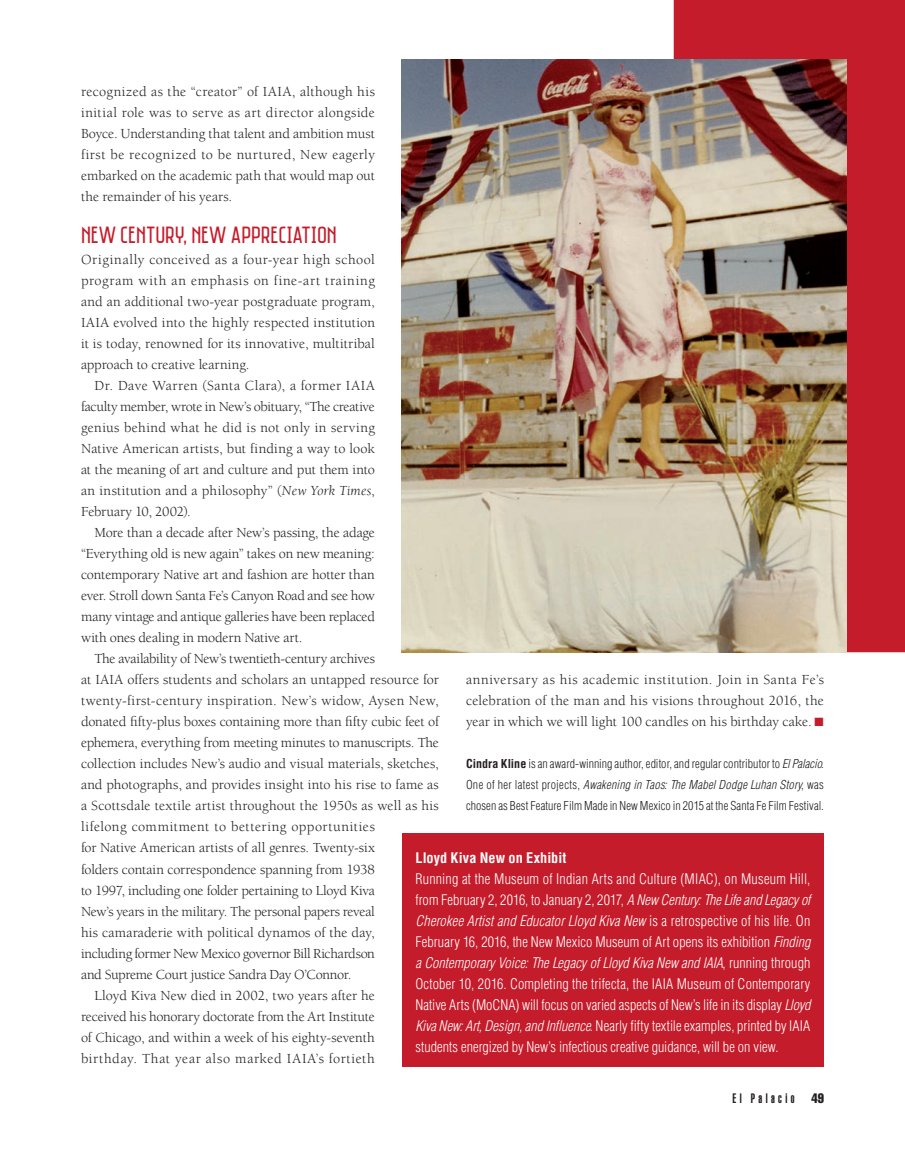
<style>
.page{position:relative;width:905px;height:1175px;background:#fff}
.page>*{position:absolute;margin:0;border:0;box-sizing:border-box;transform-origin:0 0}
.t1{font:24px "Saniretro";letter-spacing:-.01em;color:#c51c2b}
.t2{font:14.25px/21px "Berkeley";letter-spacing:-.005em;color:#231f20;text-align:justify}
.t3{font:300 condensed 14.25px/21px "Helvetica";color:#fff;text-align:justify}
.t4{font:14.25px "Berkeley";letter-spacing:-.025em;color:#231f20}
.t5{font:14.25px "Berkeley";letter-spacing:.02em;color:#231f20}
.t6{font:14.25px "Berkeley";letter-spacing:.025em;color:#231f20}
.t7{font:14.25px "Berkeley";letter-spacing:-.03em;color:#231f20}
.t8{font:14.25px "Berkeley";letter-spacing:.015em;color:#231f20}
.t9{font:14.25px "Berkeley";letter-spacing:.03em;color:#231f20}
.t10{font:14.25px "Berkeley";letter-spacing:.05em;color:#231f20}
.t11{font:700 condensed 14.25px "Helvetica";letter-spacing:.005em;color:#fff}
.t12{font:900 extra-condensed 13.5px "Helvetica";letter-spacing:.25em;color:#231f20}
.t13{font:extra-condensed 13.5px "Helvetica";color:#231f20}
.t14{font:300 condensed 12px/21px "Helvetica";letter-spacing:.005em;color:#231f20;text-align:justify}
.s1{font-style:italic}
.s2{color:#c51c2b}
.s3{font-weight:700}
</style>
<div class="page">
<div style="left:402px;top:833px;width:422px;height:233px;background:#c51c2b"></div>
<div style="left:673px;top:0;width:231px;height:652px;background:#c51c2b"></div>
<img style="left:402px;top:59px;width:444px;height:593px">
<p class="t2" style="left:81px;top:81px;width:295px">recognized as the “creator” of IAIA, although his initial role was to serve as art director alongside Boyce. Understanding that talent and ambition must first be recognized to be nurtured, New eagerly embarked on the academic path that would map out the remainder of his years.</p>
<h1 class="t1" style="left:81px;top:221px;width:257px">NEW CENTURY, NEW APPRECIATION</h1>
<p class="t2" style="left:81px;top:249px;width:295px">Originally conceived as a four-year high school program with an emphasis on fine-art training and an additional two-year postgraduate program, IAIA evolved into the highly respected institution it is today, renowned for its innovative, multitribal approach to creative learning.</p>
<p class="t2" style="left:81px;top:375px;width:295px;text-indent:13px">Dr. Dave Warren (Santa Clara), a former IAIA faculty member, wrote in New’s obituary, “The creative genius behind what he did is not only in serving Native American artists, but finding a way to look at the meaning of art and culture and put them into an institution and a philosophy” (<span class="s1">New York Times</span>, February 10, 2002).</p>
<p class="t2" style="left:81px;top:522px;width:295px;text-indent:13px">More than a decade after New’s passing, the adage “Everything old is new again” takes on new meaning: contemporary Native art and fashion are hotter than ever. Stroll down Santa Fe’s Canyon Road and see how many vintage and antique galleries have been replaced with ones dealing in modern Native art.</p>
<p class="t2" style="left:94px;top:648px;width:282px">The availability of New’s twentieth-century archives</p>
<p class="t2" style="left:81px;top:669px;width:359px">at IAIA offers students and scholars an untapped resource for</p>
<p class="t6" style="left:81px;top:693px;width:359px">twenty-first-century inspiration. New’s widow, Aysen New,</p>
<p class="t2" style="left:81px;top:711px;width:359px">donated fifty-plus boxes containing more than fifty cubic feet of</p>
<p class="t4" style="left:81px;top:735px;width:359px">ephemera, everything from meeting minutes to manuscripts. The</p>
<p class="t2" style="left:81px;top:753px;width:359px">collection includes New’s audio and visual materials, sketches,</p>
<p class="t2" style="left:81px;top:774px;width:359px">and photographs, and provides insight into his rise to fame as</p>
<p class="t5" style="left:81px;top:798px;width:359px">a Scottsdale textile artist throughout the 1950s as well as his</p>
<p class="t9" style="left:81px;top:819px;width:295px">lifelong commitment to bettering opportunities</p>
<p class="t2" style="left:81px;top:837px;width:295px">for Native American artists of all genres. Twenty-six</p>
<p class="t2" style="left:81px;top:858px;width:295px">folders contain correspondence spanning from 1938</p>
<p class="t4" style="left:81px;top:882px;width:295px">to 1997, including one folder pertaining to Lloyd Kiva</p>
<p class="t2" style="left:81px;top:900px;width:295px">New’s years in the military. The personal papers reveal</p>
<p class="t8" style="left:81px;top:924px;width:295px">his camaraderie with political dynamos of the day,</p>
<p class="t7" style="left:81px;top:945px;width:295px">including former New Mexico governor Bill Richardson</p>
<p class="t2" style="left:81px;top:963px;width:272px">and Supreme Court justice Sandra Day O’Connor.</p>
<p class="t2" style="left:94px;top:984px;width:282px">Lloyd Kiva New died in 2002, two years after he</p>
<p class="t2" style="left:81px;top:1005px;width:295px">received his honorary doctorate from the Art Institute</p>
<p class="t2" style="left:81px;top:1026px;width:295px">of Chicago, and within a week of his eighty-seventh</p>
<p class="t10" style="left:81px;top:1050px;width:295px">birthday. That year also marked IAIA’s fortieth</p>
<p class="t2" style="left:466px;top:670px;width:359px">anniversary as his academic institution. Join in Santa Fe’s celebration of the man and his visions throughout 2016, the year in which we will light 100 candles on his birthday cake. <span class="s2">■</span></p>
<p class="t14" style="left:466px;top:753px;width:359px"><span class="s3">Cindra Kline</span> is an award-winning author, editor, and regular contributor to <span class="s1">El Palacio</span>.<br>One of her latest projects, <span class="s1">Awakening in Taos: The Mabel Dodge Luhan Story</span>, was chosen as Best Feature Film Made in New Mexico in 2015 at the Santa Fe Film Festival.</p>
<p class="t11" style="left:415px;top:849px;width:152px">Lloyd Kiva New on Exhibit</p>
<p class="t3" style="left:415px;top:868px;width:396px">Running at the Museum of Indian Arts and Culture (MIAC), on Museum Hill, from February 2, 2016, to January 2, 2017, <span class="s1">A New Century: The Life and Legacy of Cherokee Artist and Educator Lloyd Kiva New</span> is a retrospective of his life. On February 16, 2016, the New Mexico Museum of Art opens its exhibition <span class="s1">Finding a Contemporary Voice: The Legacy of Lloyd Kiva New and IAIA</span>, running through October 10, 2016. Completing the trifecta, the IAIA Museum of Contemporary Native Arts (MoCNA) will focus on varied aspects of New’s life in its display <span class="s1">Lloyd Kiva New: Art, Design, and Influence</span>. Nearly fifty textile examples, printed by IAIA students energized by New’s infectious creative guidance, will be on view.</p>
<p class="t12" style="left:732px;top:1090px;width:63px">El Palacio</p>
<p class="t13" style="left:811px;top:1089px;width:14px">49</p>
</div>
